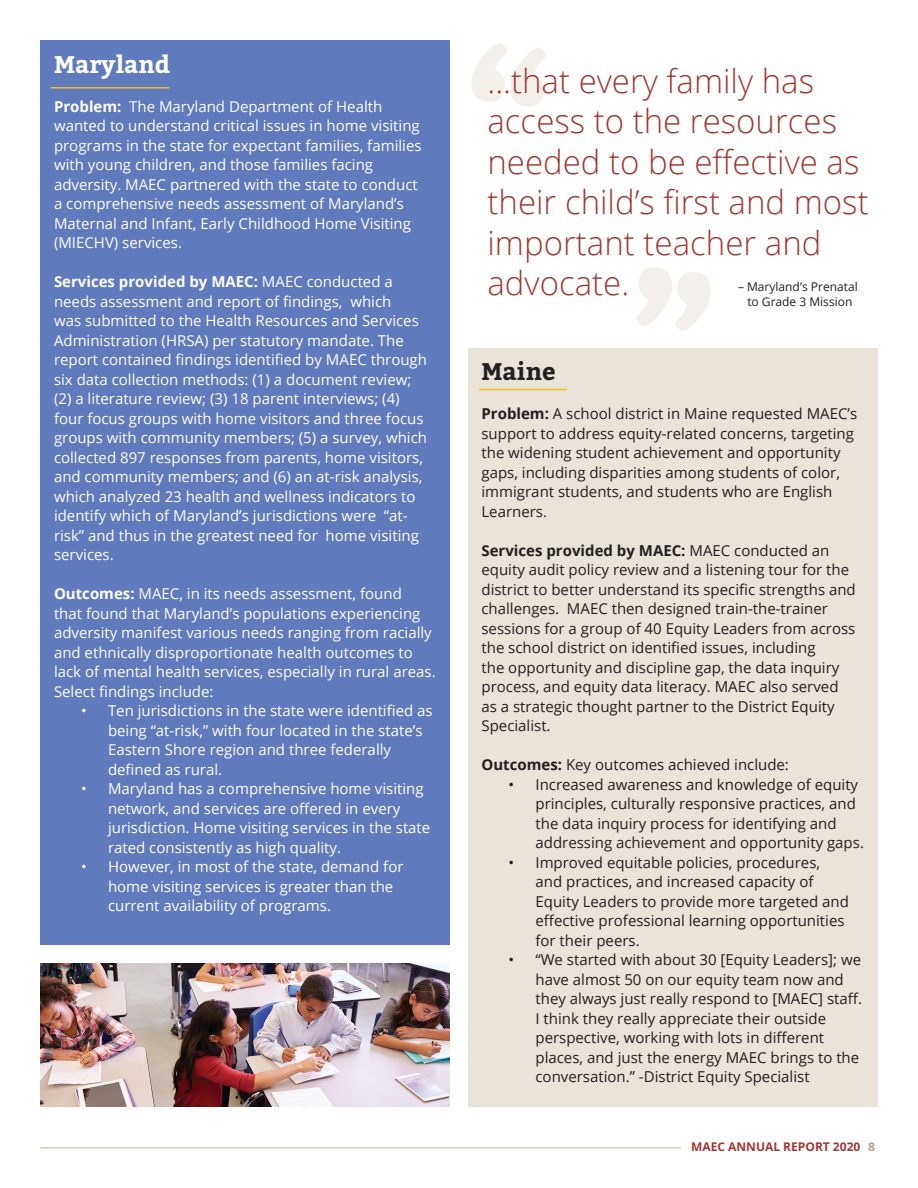
<style>
.page{position:relative;width:918px;height:1188px;background:#fff}
.page>*{position:absolute;margin:0;border:0;box-sizing:border-box;transform-origin:0 0}
.t1{font:300 33px/40.5px "Open Sans";color:#a03832}
.t2{font:700 24px "Bitter";color:#fff}
.Paragraph_Style_2{font:700 24px "Bitter";color:#231f20}
.t3{font:15px/19.5px "Open Sans";color:#fff}
.t4{font:15px/19.5px "Open Sans";color:#231f20}
.Section-Subhead{font:12px/14.4px "Open Sans";color:#231f20;text-align:center}
.t5{font:700 12px "Open Sans";color:#a03832}
.s1{font-weight:700}
.s2{color:#b5a186}
</style>
<div class="page">
<hr style="left:41px;top:1147px;width:640px;height:2px;background:#d6c9ba">
<div style="left:40px;top:40px;width:410px;height:905px;background:#5f7abd"></div>
<img style="left:40px;top:963px;width:410px;height:144px">
<hr style="left:51px;top:87px;width:119px;height:1px;background:#f3be18">
<div style="left:468px;top:348px;width:410px;height:759px;background:#e9e3da"></div>
<hr style="left:479px;top:389px;width:88px;height:1px;background:#f3be18">
<p class="t2" style="left:54px;top:48px;width:118px">Maryland</p>
<p class="t3" style="left:54px;top:96px;width:369px"><span class="s1">Problem:</span> The Maryland Department of Health wanted to understand critical issues in home visiting programs in the state for expectant families, families with young children, and those families facing adversity. MAEC partnered with the state to conduct a comprehensive needs assessment of Maryland’s Maternal and Infant, Early Childhood Home Visiting (MIECHV) services.</p>
<p class="t3" style="left:54px;top:272px;width:375px"><span class="s1">Services provided by MAEC:</span> MAEC conducted a needs assessment and report of findings, which<br>was submitted to the Health Resources and Services Administration (HRSA) per statutory mandate. The report contained findings identified by MAEC through six data collection methods: (1) a document review; (2) a literature review; (3) 18 parent interviews; (4) four focus groups with home visitors and three focus groups with community members; (5) a survey, which collected 897 responses from parents, home visitors, and community members; and (6) an at-risk analysis, which analyzed 23 health and wellness indicators to identify which of Maryland’s jurisdictions were “at&shy;risk” and thus in the greatest need for home visiting services.</p>
<p class="t3" style="left:54px;top:584px;width:383px"><span class="s1">Outcomes:</span> MAEC, in its needs assessment, found<br>that found that Maryland’s populations experiencing adversity manifest various needs ranging from racially and ethnically disproportionate health outcomes to lack of mental health services, especially in rural areas.<br>Select findings include:</p>
<p class="t3" style="left:108px;top:701px;width:326px;text-indent:-27px">• Ten jurisdictions in the state were identified as being “at-risk,” with four located in the state’s Eastern Shore region and three federally defined as rural.</p>
<p class="t3" style="left:108px;top:779px;width:324px;text-indent:-27px">• Maryland has a comprehensive home visiting network, and services are offered in every jurisdiction. Home visiting services in the state rated consistently as high quality.</p>
<p class="t3" style="left:108px;top:857px;width:297px;text-indent:-27px">• However, in most of the state, demand for home visiting services is greater than the current availability of programs.</p>
<p class="t1" style="left:488px;top:60px;width:383px">...that every family has access to the resources needed to be effective as their child’s first and most important teacher and advocate.</p>
<p class="Section-Subhead" style="left:738px;top:279px;width:121px">– Maryland’s Prenatal to Grade 3 Mission</p>
<p class="Paragraph_Style_2" style="left:482px;top:356px;width:76px">Maine</p>
<p class="t4" style="left:482px;top:404px;width:377px"><span class="s1">Problem:</span> A school district in Maine requested MAEC’s support to address equity-related concerns, targeting the widening student achievement and opportunity gaps, including disparities among students of color, immigrant students, and students who are English Learners.</p>
<p class="t4" style="left:482px;top:540px;width:376px"><span class="s1">Services provided by MAEC:</span> MAEC conducted an equity audit policy review and a listening tour for the district to better understand its specific strengths and challenges. MAEC then designed train-the-trainer sessions for a group of 40 Equity Leaders from across the school district on identified issues, including<br>the opportunity and discipline gap, the data inquiry process, and equity data literacy. MAEC also served as a strategic thought partner to the District Equity Specialist.</p>
<p class="t4" style="left:482px;top:755px;width:309px"><span class="s1">Outcomes:</span> Key outcomes achieved include:</p>
<p class="t4" style="left:536px;top:774px;width:330px;text-indent:-27px">• Increased awareness and knowledge of equity principles, culturally responsive practices, and the data inquiry process for identifying and addressing achievement and opportunity gaps.</p>
<p class="t4" style="left:536px;top:852px;width:315px;text-indent:-27px">• Improved equitable policies, procedures, and practices, and increased capacity of Equity Leaders to provide more targeted and effective professional learning opportunities for their peers.</p>
<p class="t4" style="left:536px;top:950px;width:328px;text-indent:-27px">• “We started with about 30 [Equity Leaders]; we have almost 50 on our equity team now and they always just really respond to [MAEC] staff.<br>I think they really appreciate their outside perspective, working with lots in different places, and just the energy MAEC brings to the conversation.” -District Equity Specialist</p>
<p class="t5" style="left:691px;top:1138px;width:185px">MAEC ANNUAL REPORT 2020 <span class="s2">8</span></p>
</div>
